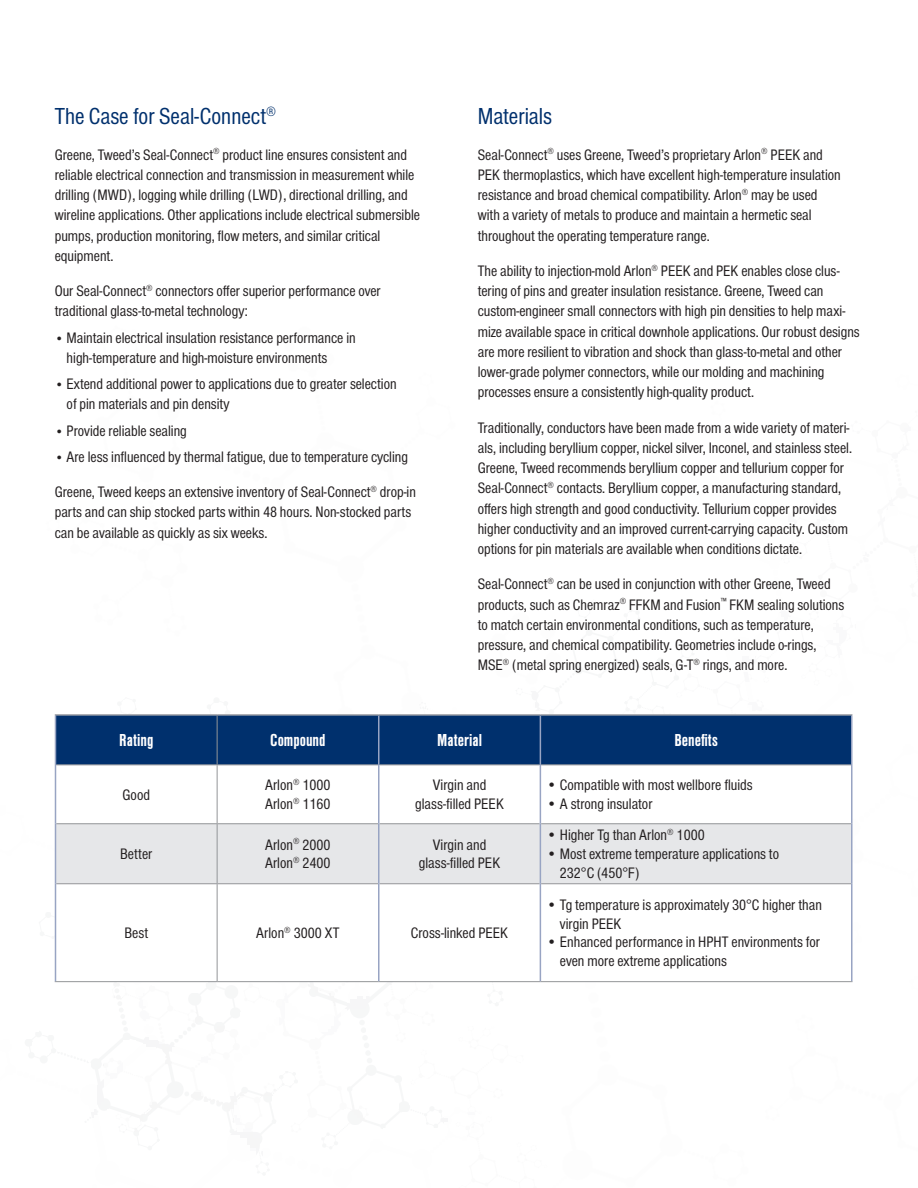
<style>
.page{position:relative;width:918px;height:1188px;background:#fff}
.page>*{position:absolute;margin:0;border:0;box-sizing:border-box;transform-origin:0 0}
.t1{font:24px "Nimbus San Con";color:#00306d}
.t2{font:700 18px "Nimbus San Con";color:#fff}
.t3{font:15.75px/20.2px "Nimbus San Con";color:#231f20}
.s1{font-size:13.5px}
</style>
<div class="page">
<div style="left:54px;top:714px;width:797px;height:261px;background:#00306d"></div>
<svg style="left:56px;top:766px;width:795px;height:215px"></svg>
<div style="left:56px;top:824px;width:795px;height:59px;background:#e6e7e9"></div>
<hr style="left:217px;top:716px;width:1px;height:49px;background:#939598">
<hr style="left:56px;top:765px;width:161px;height:1px;background:#939598">
<hr style="left:217px;top:765px;width:161px;height:1px;background:#939598">
<hr style="left:217px;top:765px;width:1px;height:58px;background:#939598">
<hr style="left:380px;top:765px;width:160px;height:1px;background:#939598">
<hr style="left:541px;top:765px;width:310px;height:1px;background:#939598">
<hr style="left:56px;top:823px;width:161px;height:1px;background:#939598">
<hr style="left:217px;top:823px;width:161px;height:1px;background:#939598">
<hr style="left:217px;top:824px;width:1px;height:59px;background:#939598">
<hr style="left:380px;top:823px;width:160px;height:1px;background:#939598">
<hr style="left:541px;top:823px;width:310px;height:1px;background:#939598">
<hr style="left:56px;top:883px;width:161px;height:1px;background:#939598">
<hr style="left:217px;top:883px;width:161px;height:1px;background:#939598">
<hr style="left:217px;top:884px;width:1px;height:97px;background:#939598">
<hr style="left:380px;top:883px;width:160px;height:1px;background:#939598">
<hr style="left:541px;top:883px;width:310px;height:1px;background:#939598">
<hr style="left:55px;top:981px;width:162px;height:1px;background:#939598">
<hr style="left:217px;top:981px;width:162px;height:1px;background:#939598">
<hr style="left:379px;top:981px;width:161px;height:1px;background:#939598">
<hr style="left:540px;top:981px;width:313px;height:1px;background:#939598">
<hr style="left:55px;top:714px;width:162px;height:2px;background:#a8a9ad">
<hr style="left:217px;top:714px;width:162px;height:2px;background:#a8a9ad">
<hr style="left:379px;top:714px;width:161px;height:2px;background:#a8a9ad">
<hr style="left:540px;top:714px;width:313px;height:2px;background:#a8a9ad">
<hr style="left:55px;top:716px;width:1px;height:49px;background:#98a4c3">
<hr style="left:378px;top:716px;width:2px;height:49px;background:#98a4c3">
<hr style="left:540px;top:716px;width:1px;height:49px;background:#98a4c3">
<hr style="left:851px;top:716px;width:2px;height:49px;background:#98a4c3">
<hr style="left:55px;top:765px;width:1px;height:59px;background:#98a4c3">
<hr style="left:378px;top:765px;width:2px;height:59px;background:#98a4c3">
<hr style="left:540px;top:765px;width:1px;height:59px;background:#98a4c3">
<hr style="left:851px;top:765px;width:2px;height:59px;background:#98a4c3">
<hr style="left:55px;top:824px;width:1px;height:60px;background:#98a4c3">
<hr style="left:378px;top:824px;width:2px;height:60px;background:#98a4c3">
<hr style="left:540px;top:824px;width:1px;height:60px;background:#98a4c3">
<hr style="left:851px;top:824px;width:2px;height:60px;background:#98a4c3">
<hr style="left:55px;top:884px;width:1px;height:97px;background:#98a4c3">
<hr style="left:378px;top:884px;width:2px;height:97px;background:#98a4c3">
<hr style="left:540px;top:884px;width:1px;height:97px;background:#98a4c3">
<hr style="left:851px;top:884px;width:2px;height:97px;background:#98a4c3">
<p class="t1" style="left:55px;top:103px;width:223px">The Case for Seal-Connect<sup>®</sup></p>
<p class="t3" style="left:55px;top:144px;width:367px">Greene, Tweed’s Seal-Connect<sup>®</sup> product line ensures consistent and reliable electrical connection and transmission in measurement while drilling (MWD), logging while drilling (LWD), directional drilling, and wireline applications. Other applications include electrical submersible pumps, production monitoring, flow meters, and similar critical equipment.</p>
<p class="t3" style="left:55px;top:281px;width:328px">Our Seal-Connect<sup>®</sup> connectors offer superior performance over traditional glass-to-metal technology:</p>
<p class="t3" style="left:67px;top:327px;width:291px;text-indent:-12px"><span class="s1">•</span> Maintain electrical insulation resistance performance in high-temperature and high-moisture environments</p>
<p class="t3" style="left:67px;top:374px;width:332px;text-indent:-12px"><span class="s1">•</span> Extend additional power to applications due to greater selection of pin materials and pin density</p>
<p class="t3" style="left:55px;top:420px;width:134px"><span class="s1">•</span> Provide reliable sealing</p>
<p class="t3" style="left:55px;top:447px;width:355px"><span class="s1">•</span> Are less influenced by thermal fatigue, due to temperature cycling</p>
<p class="t3" style="left:55px;top:482px;width:363px">Greene, Tweed keeps an extensive inventory of Seal-Connect<sup>®</sup> drop-in parts and can ship stocked parts within 48 hours. Non-stocked parts can be available as quickly as six weeks.</p>
<p class="t1" style="left:478px;top:103px;width:76px">Materials</p>
<p class="t3" style="left:478px;top:144px;width:365px">Seal-Connect<sup>®</sup> uses Greene, Tweed’s proprietary Arlon<sup>®</sup> PEEK and PEK thermoplastics, which have excellent high-temperature insulation resistance and broad chemical compatibility. Arlon<sup>®</sup> may be used with a variety of metals to produce and maintain a hermetic seal throughout the operating temperature range.</p>
<p class="t3" style="left:478px;top:261px;width:383px">The ability to injection-mold Arlon<sup>®</sup> PEEK and PEK enables close clus&shy;tering of pins and greater insulation resistance. Greene, Tweed can custom-engineer small connectors with high pin densities to help maxi&shy;mize available space in critical downhole applications. Our robust designs are more resilient to vibration and shock than glass-to-metal and other lower-grade polymer connectors, while our molding and machining processes ensure a consistently high-quality product.</p>
<p class="t3" style="left:478px;top:418px;width:376px">Traditionally, conductors have been made from a wide variety of materi&shy;als, including beryllium copper, nickel silver, Inconel, and stainless steel.<br>Greene, Tweed recommends beryllium copper and tellurium copper for Seal-Connect<sup>®</sup> contacts. Beryllium copper, a manufacturing standard, offers high strength and good conductivity. Tellurium copper provides higher conductivity and an improved current-carrying capacity. Custom options for pin materials are available when conditions dictate.</p>
<p class="t3" style="left:478px;top:574px;width:368px">Seal-Connect<sup>®</sup> can be used in conjunction with other Greene, Tweed products, such as Chemraz<sup>®</sup> FFKM and Fusion<sup>™</sup> FKM sealing solutions to match certain environmental conditions, such as temperature, pressure, and chemical compatibility. Geometries include o-rings, MSE<sup>®</sup> (metal spring energized) seals, G-T<sup>®</sup> rings, and more.</p>
<p class="t2" style="left:119px;top:730px;width:36px">Rating</p>
<p class="t2" style="left:270px;top:730px;width:57px">Compound</p>
<p class="t2" style="left:437px;top:730px;width:47px">Material</p>
<p class="t2" style="left:674px;top:730px;width:45px">Benefits</p>
<p class="t3" style="left:123px;top:785px;width:29px">Good</p>
<p class="t3" style="left:120px;top:844px;width:34px">Better</p>
<p class="t3" style="left:265px;top:775px;width:67px">Arlon<sup>®</sup> 1000</p>
<p class="t3" style="left:265px;top:794px;width:67px">Arlon<sup>®</sup> 1160</p>
<p class="t3" style="left:265px;top:835px;width:67px">Arlon<sup>®</sup> 2000</p>
<p class="t3" style="left:265px;top:853px;width:67px">Arlon<sup>®</sup> 2400</p>
<p class="t3" style="left:415px;top:776px;width:90px;line-height:18.8px;text-align:center">Virgin and glass-filled PEEK</p>
<p class="t3" style="left:546px;top:775px;width:208px">• Compatible with most wellbore fluids</p>
<p class="t3" style="left:546px;top:794px;width:108px">• A strong insulator</p>
<p class="t3" style="left:419px;top:835px;width:83px;line-height:18.8px;text-align:center">Virgin and glass-filled PEK</p>
<p class="t3" style="left:546px;top:825px;width:160px">• Higher Tg than Arlon<sup>®</sup> 1000</p>
<p class="t3" style="left:560px;top:845px;width:221px;line-height:18.8px;text-indent:-13px">• Most extreme temperature applications to<br>232°C (450°F)</p>
<p class="t3" style="left:124px;top:923px;width:25px">Best</p>
<p class="t3" style="left:256px;top:923px;width:85px">Arlon<sup>®</sup> 3000 XT</p>
<p class="t3" style="left:411px;top:923px;width:99px">Cross-linked PEEK</p>
<p class="t3" style="left:560px;top:896px;width:264px;line-height:18.8px;text-indent:-13px">• Tg temperature is approximately 30°C higher than virgin PEEK</p>
<p class="t3" style="left:560px;top:933px;width:262px;line-height:18.8px;text-indent:-13px">• Enhanced performance in HPHT environments for even more extreme applications</p>
</div>
